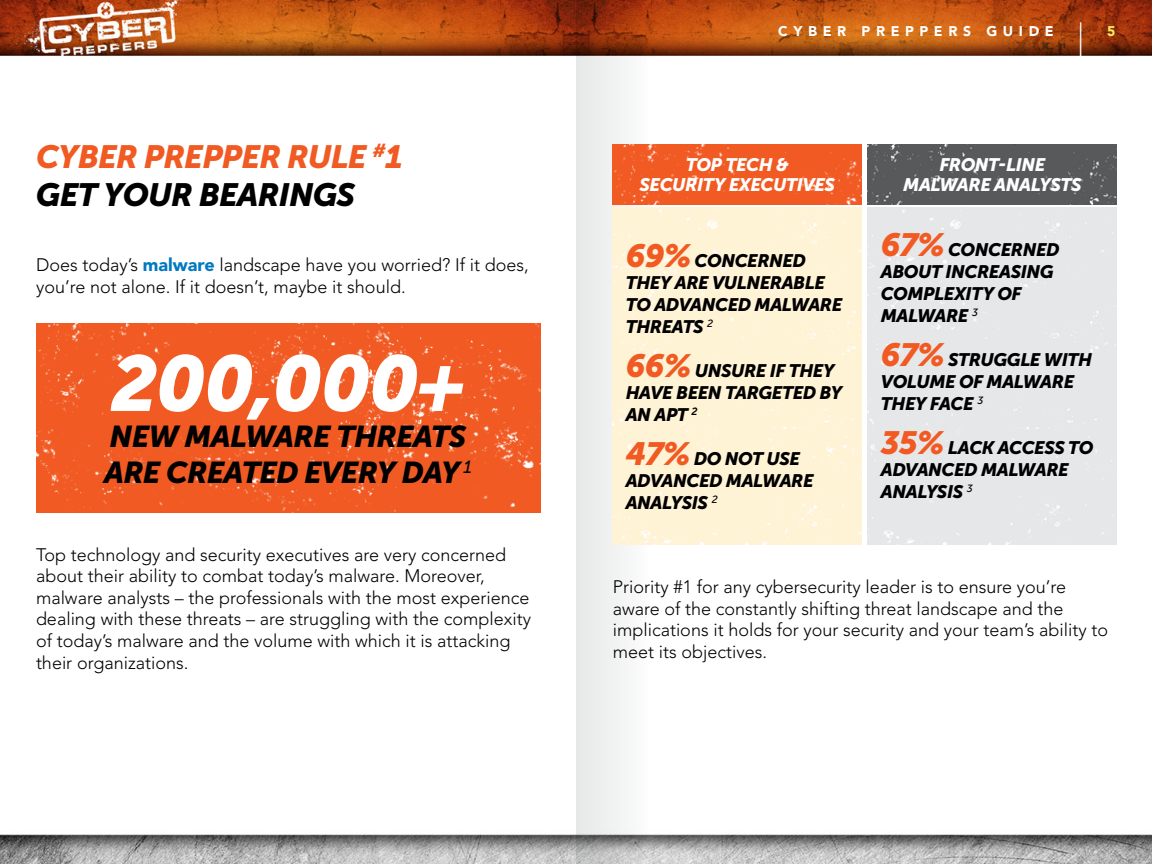
<style>
.page{position:relative;width:1152px;height:864px;background:#fff}
.page>*{position:absolute;margin:0;border:0;box-sizing:border-box;transform-origin:0 0}
.t1{font:italic 78px "Museo Sans 900";letter-spacing:-.025em;color:#fff}
.t2{font:500 56px "Avenir";color:#fff;scale:.25 1}
.t3{font:italic 32px/38.4px "Museo Sans 900";letter-spacing:-.025em;color:#f15a22}
.t4{font:italic 30px/36px "Museo Sans 900";letter-spacing:-.025em;color:#000}
.t5{font:300 18px/21.6px "Avenir";color:#000}
.t6{font:italic 18px/22px "Museo Sans 900";letter-spacing:-.025em;color:#000}
.t7{font:italic 18px/20px "Museo Sans 900";letter-spacing:-.025em;color:#fff}
.t8{font:900 14px "Avenir";letter-spacing:.4em;color:#fff}
.t9{font:900 14px "Avenir";color:#ffe95e}
.s1{color:#000}
.s2{font-weight:900;color:#0079c1}
.s3{font-size:32px;color:#f15a22}
</style>
<div class="page">
<img style="left:0;top:0;width:1152px;height:864px">
<svg style="left:576px;top:0;width:73px;height:864px"></svg>
<img style="left:36px;top:323px;width:504px;height:189px">
<img style="left:613px;top:144px;width:249px;height:60px">
<div style="left:868px;top:144px;width:249px;height:60px;background:#58595b"></div>
<div style="left:613px;top:207px;width:249px;height:337px;background:#fff3d6"></div>
<div style="left:868px;top:207px;width:249px;height:337px;background:#e6e7e8"></div>
<h3 class="t3" style="left:36px;top:137px;width:369px">CYBER PREPPER RULE <sup>#</sup>1<br><span class="s1">GET YOUR BEARINGS</span></h3>
<p class="t5" style="left:36px;top:254px;width:494px">Does today’s <span class="s2">MALWARE</span> landscape have you worried? If it does, you’re not alone. If it doesn’t, maybe it should.</p>
<h1 class="t1" style="left:110px;top:339px;width:357px">200,000+</h1>
<h3 class="t4" style="left:104px;top:418px;width:369px">NEW MALWARE THREATS<br>ARE CREATED EVERY DAY <sup>1</sup></h3>
<p class="t5" style="left:36px;top:544px;width:497px">Top technology and security executives are very concerned about their ability to combat today’s malware. Moreover, malware analysts – the professionals with the most experience dealing with these threats – are struggling with the complexity of today’s malware and the volume with which it is attacking their organizations.</p>
<p class="t8" style="left:778px;top:23px;width:139px">CYBER PREPP</p>
<p class="t8" style="left:934px;top:23px;width:121px">ERS GUIDE</p>
<h2 class="t2" style="left:1079px;top:10px;width:17px">I</h2>
<p class="t9" style="left:1107px;top:23px;width:10px">5</p>
<p class="t7" style="left:640px;top:155px;width:151px;text-indent:46px">TOP TECH &amp;<br>SECURITY EXECUT</p>
<p class="t7" style="left:797px;top:175px;width:40px">IVES</p>
<p class="t6" style="left:626px;top:250px;width:218px"><span class="s3">69%</span> CONCERNED<br>THEY ARE VULNERABLE<br>TO ADVANCED MALWARE<br>THREATS <sup>2</sup></p>
<p class="t6" style="left:626px;top:360px;width:218px"><span class="s3">66%</span> UNSURE IF THEY<br>HAVE BEEN TARGETED BY<br>AN APT <sup>2</sup></p>
<p class="t6" style="left:626px;top:448px;width:189px"><span class="s3">47%</span> DO NOT USE<br>ADVANCED MALWARE<br>ANALYSIS <sup>2</sup></p>
<p class="t7" style="left:903px;top:155px;width:180px;text-align:center">FRONT-LINE<br>MALWARE ANALYSTS</p>
<p class="t6" style="left:881px;top:239px;width:180px"><span class="s3">67%</span> CONCERNED<br>ABOUT INCREASING<br>COMPLEXITY OF<br>MALWARE <sup>3</sup></p>
<p class="t6" style="left:881px;top:349px;width:114px"><span class="s3">67%</span> STRUGG</p>
<p class="t6" style="left:881px;top:349px;width:213px;text-indent:140px">LE WITH<br>VOLUME OF MALWARE<br>THEY FACE <sup>3</sup></p>
<p class="t6" style="left:881px;top:437px;width:214px"><span class="s3">35%</span> LACK ACCESS TO<br>ADVANCED MALWARE<br>ANALYSIS <sup>3</sup></p>
<p class="t5" style="left:613px;top:576px;width:497px">Priority #1 for any cybersecurity leader is to ensure you’re aware of the constantly shifting threat landscape and the implications it holds for your security and your team’s ability to meet its objectives.</p>
</div>
